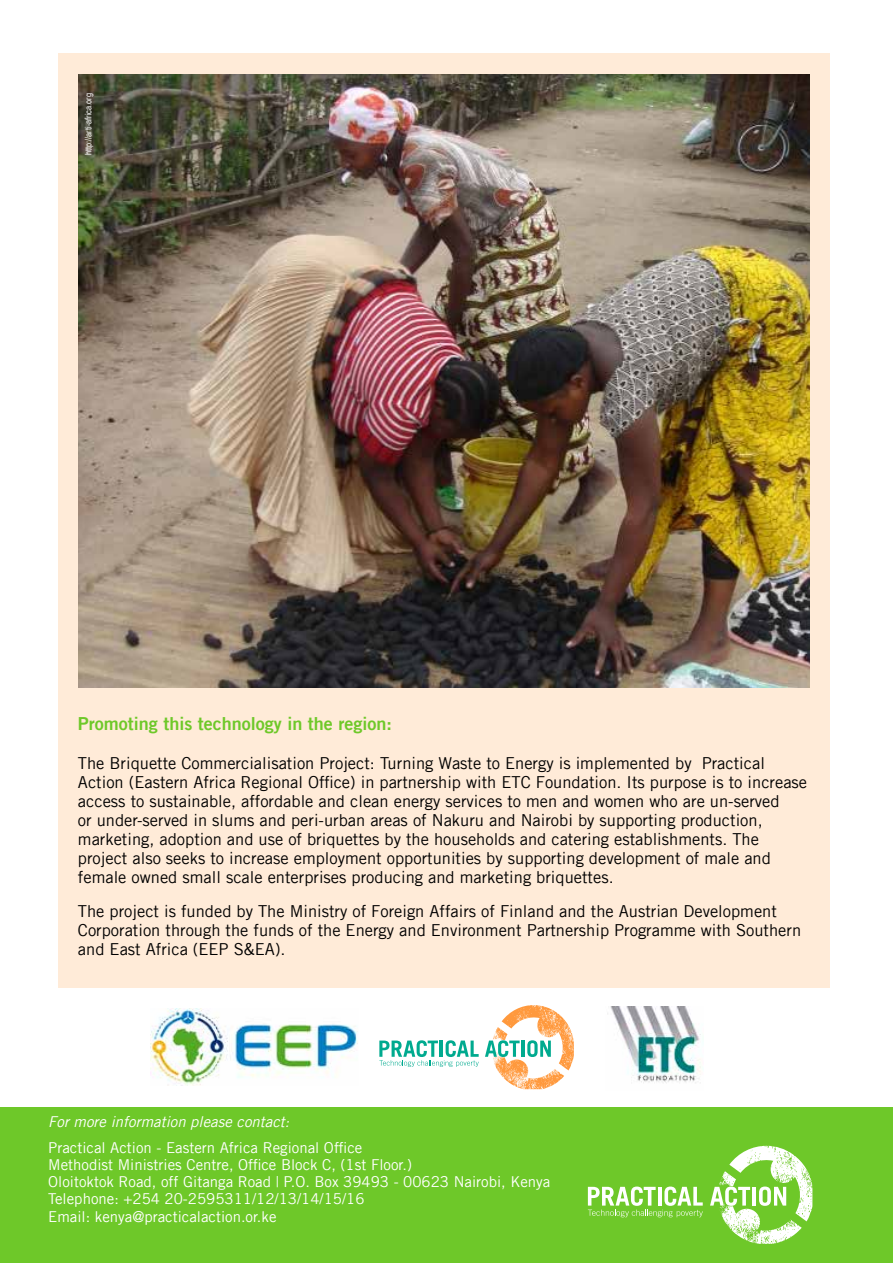
<style>
.page{position:relative;width:893px;height:1263px;background:#fff}
.page>*{position:absolute;margin:0;border:0;box-sizing:border-box;transform-origin:0 0}
.t1{font:18px "Trade Gothic Bold Two";color:#6ec829}
.t2{font:16.5px/18.9px "Trade Gothic";color:#000}
.t3{font:15px/17.2px "Trade Gothic";color:#fff}
.t4{font:italic 15px "Trade Gothic";color:#fff}
.t5{font:9px "Arial Narrow";color:#fff}
</style>
<div class="page">
<div style="left:58px;top:53px;width:771px;height:934px;background:#ffebd8"></div>
<div style="left:0;top:1107px;width:893px;height:156px;background:#6ec829"></div>
<img style="left:719px;top:1146px;width:93px;height:98px">
<svg style="left:588px;top:1186px;width:115px;height:31px"></svg>
<hr style="left:752px;top:1187px;width:4px;height:18px;background:#fff">
<svg style="left:759px;top:1186px;width:27px;height:20px"></svg>
<svg style="left:710px;top:1186px;width:40px;height:20px"></svg>
<img style="left:78px;top:74px;width:731px;height:614px">
<img style="left:150px;top:1009px;width:208px;height:76px">
<img style="left:607px;top:1006px;width:94px;height:77px">
<img style="left:493px;top:1005px;width:81px;height:84px">
<svg style="left:379px;top:1040px;width:100px;height:27px"></svg>
<hr style="left:522px;top:1040px;width:3px;height:17px;background:#00aa8f">
<svg style="left:527px;top:1040px;width:24px;height:17px"></svg>
<svg style="left:485px;top:1040px;width:35px;height:17px"></svg>
<p class="t5" style="left:82px;top:155px;width:63px;rotate:-90deg">http://arti-africa.org</p>
<p class="t1" style="left:78px;top:712px;width:315px">Promoting this technology in the region:</p>
<p class="t2" style="left:78px;top:754px;width:731px">The Briquette Commercialisation Project: Turning Waste to Energy is implemented by Practical Action (Eastern Africa Regional Office) in partnership with ETC Foundation. Its purpose is to increase access to sustainable, affordable and clean energy services to men and women who are un-served<br>or under-served in slums and peri-urban areas of Nakuru and Nairobi by supporting production, marketing, adoption and use of briquettes by the households and catering establishments. The project also seeks to increase employment opportunities by supporting development of male and female owned small scale enterprises producing and marketing briquettes.</p>
<p class="t2" style="left:78px;top:901px;width:725px">The project is funded by The Ministry of Foreign Affairs of Finland and the Austrian Development<br>Corporation through the funds of the Energy and Environment Partnership Programme with Southern and East Africa (EEP S&amp;EA).</p>
<p class="t4" style="left:48px;top:1112px;width:243px">For more information please contact:</p>
<p class="t3" style="left:48px;top:1138px;width:504px">Practical Action - Eastern Africa Regional Office<br>Methodist Ministries Centre, Office Block C, (1st Floor.)<br>Oloitoktok Road, off Gitanga Road | P.O. Box 39493 - 00623 Nairobi, Kenya Telephone: +254 20-2595311/12/13/14/15/16<br>Email: kenya@practicalaction.or.ke</p>
</div>
